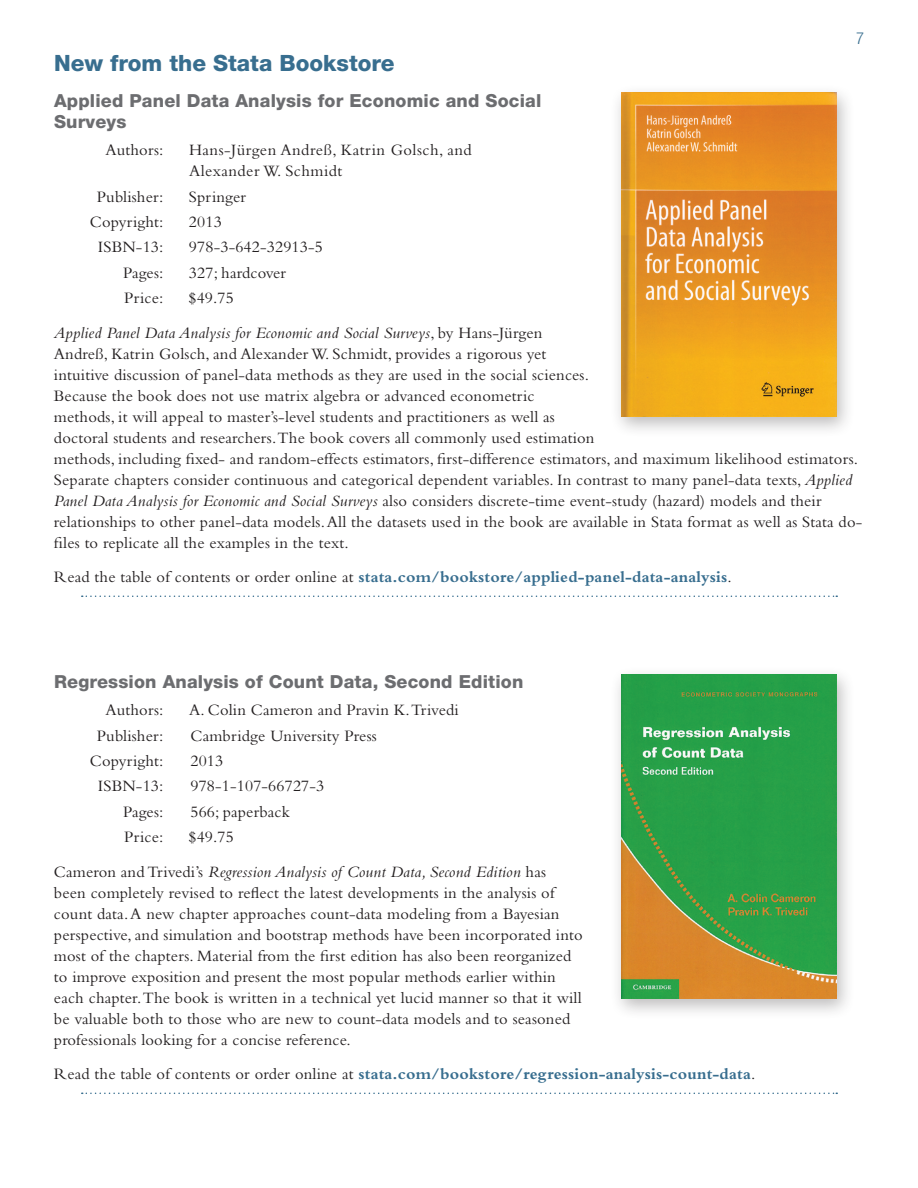
<style>
.page{position:relative;width:918px;height:1188px;background:#fff}
.page>*{position:absolute;margin:0;border:0;box-sizing:border-box;transform-origin:0 0}
.t1{font:800 22.5px "Helvetica Neue";color:#386e8f}
.t2{font:800 18px/21px "Helvetica Neue";letter-spacing:.01em;color:#6c6d70}
.t3{font:16.5px/21px "Bembo";letter-spacing:.01em;color:#231f20}
.t4{font:700 16.5px "Bembo";letter-spacing:.01em;color:#386e8f}
.t5{font:italic 16.5px/34.5px "Bembo";letter-spacing:.01em;color:#231f20}
.t6{font:16.5px/21px "Bembo";letter-spacing:.03em;color:#231f20}
.t7{font:300 condensed 16.5px "Helvetica Neue";color:#386e8f}
.s1{font-style:normal}
.s2{font-style:italic}
.s3{font-weight:400;color:#231f20}
</style>
<div class="page">
<svg style="left:82px;top:596px;width:755px;height:1px"></svg>
<div style="left:610px;top:83px;width:245px;height:355px;background:#231f20;opacity:.3"></div>
<img style="left:622px;top:93px;width:214px;height:324px">
<svg style="left:82px;top:1093px;width:755px;height:1px"></svg>
<div style="left:609px;top:666px;width:247px;height:354px;background:#231f20;opacity:.3"></div>
<img style="left:621px;top:675px;width:216px;height:324px">
<h1 class="t1" style="left:54px;top:50px;width:342px">New from the Stata Bookstore</h1>
<p class="t7" style="left:856px;top:28px;width:9px">7</p>
<p class="t2" style="left:54px;top:90px;width:489px">Applied Panel Data Analysis for Economic and Social<br>Surveys</p>
<p class="t3" style="left:105px;top:139px;width:60px">Authors:</p>
<p class="t6" style="left:189px;top:139px;width:284px">Hans-Jürgen Andreß, Katrin Golsch, and<br>Alexander W. Schmidt</p>
<p class="t3" style="left:97px;top:186px;width:68px">Publisher:</p>
<p class="t3" style="left:189px;top:186px;width:59px">Springer</p>
<p class="t3" style="left:90px;top:211px;width:75px">Copyright:</p>
<p class="t3" style="left:189px;top:211px;width:34px">2013</p>
<p class="t3" style="left:98px;top:236px;width:67px">ISBN-13:</p>
<p class="t3" style="left:189px;top:236px;width:135px">978-3-642-32913-5</p>
<p class="t3" style="left:123px;top:262px;width:42px">Pages:</p>
<p class="t3" style="left:189px;top:262px;width:99px">327; hardcover</p>
<p class="t3" style="left:124px;top:287px;width:41px">Price:</p>
<p class="t5" style="left:54px;top:280px;width:490px;text-indent:135px"><span class="s1">$49.75<br></span>Applied Panel Data Analysis for Economic and Social Surveys<span class="s1">, by Hans-Jürgen</span></p>
<p class="t3" style="left:54px;top:343px;width:810px">Andreß, Katrin Golsch, and Alexander W. Schmidt, provides a rigorous yet<br>intuitive discussion of panel-data methods as they are used in the social sciences.<br>Because the book does not use matrix algebra or advanced econometric<br>methods, it will appeal to master’s-level students and practitioners as well as<br>doctoral students and researchers. The book covers all commonly used estimation<br>methods, including fixed- and random-effects estimators, first-difference estimators, and maximum likelihood estimators.<br>Separate chapters consider continuous and categorical dependent variables. In contrast to many panel-data texts, <span class="s2">Applied Panel Data Analysis for Economic and Social Surveys</span> also considers discrete-time event-study (hazard) models and their relationships to other panel-data models. All the datasets used in the book are available in Stata format as well as Stata do&shy;files to replicate all the examples in the text.</p>
<p class="t4" style="left:54px;top:568px;width:679px"><span class="s3">Read the table of contents or order online at</span> stata.com/bookstore/applied-panel-data-analysis<span class="s3">.</span></p>
<p class="t2" style="left:54px;top:671px;width:471px">Regression Analysis of Count Data, Second Edition</p>
<p class="t3" style="left:105px;top:699px;width:60px">Authors:</p>
<p class="t3" style="left:189px;top:699px;width:271px">A. Colin Cameron and Pravin K. Trivedi</p>
<p class="t3" style="left:97px;top:725px;width:68px">Publisher:</p>
<p class="t3" style="left:190px;top:725px;width:188px">Cambridge University Press</p>
<p class="t3" style="left:90px;top:750px;width:75px">Copyright:</p>
<p class="t3" style="left:190px;top:750px;width:34px">2013</p>
<p class="t3" style="left:98px;top:775px;width:67px">ISBN-13:</p>
<p class="t3" style="left:190px;top:775px;width:135px">978-1-107-66727-3</p>
<p class="t3" style="left:123px;top:801px;width:42px">Pages:</p>
<p class="t3" style="left:190px;top:801px;width:101px">566; paperback</p>
<p class="t3" style="left:124px;top:826px;width:41px">Price:</p>
<p class="t5" style="left:54px;top:819px;width:494px;text-indent:135px"><span class="s1">$49.75<br>Cameron and Trivedi’s</span> Regression Analysis of Count Data, Second Edition <span class="s1">has</span></p>
<p class="t3" style="left:54px;top:882px;width:530px">been completely revised to reflect the latest developments in the analysis of count data. A new chapter approaches count-data modeling from a Bayesian perspective, and simulation and bootstrap methods have been incorporated into most of the chapters. Material from the first edition has also been reorganized to improve exposition and present the most popular methods earlier within each chapter. The book is written in a technical yet lucid manner so that it will be valuable both to those who are new to count-data models and to seasoned professionals looking for a concise reference.</p>
<p class="t4" style="left:54px;top:1065px;width:703px"><span class="s3">Read the table of contents or order online at</span> stata.com/bookstore/regression-analysis-count-data<span class="s3">.</span></p>
</div>
